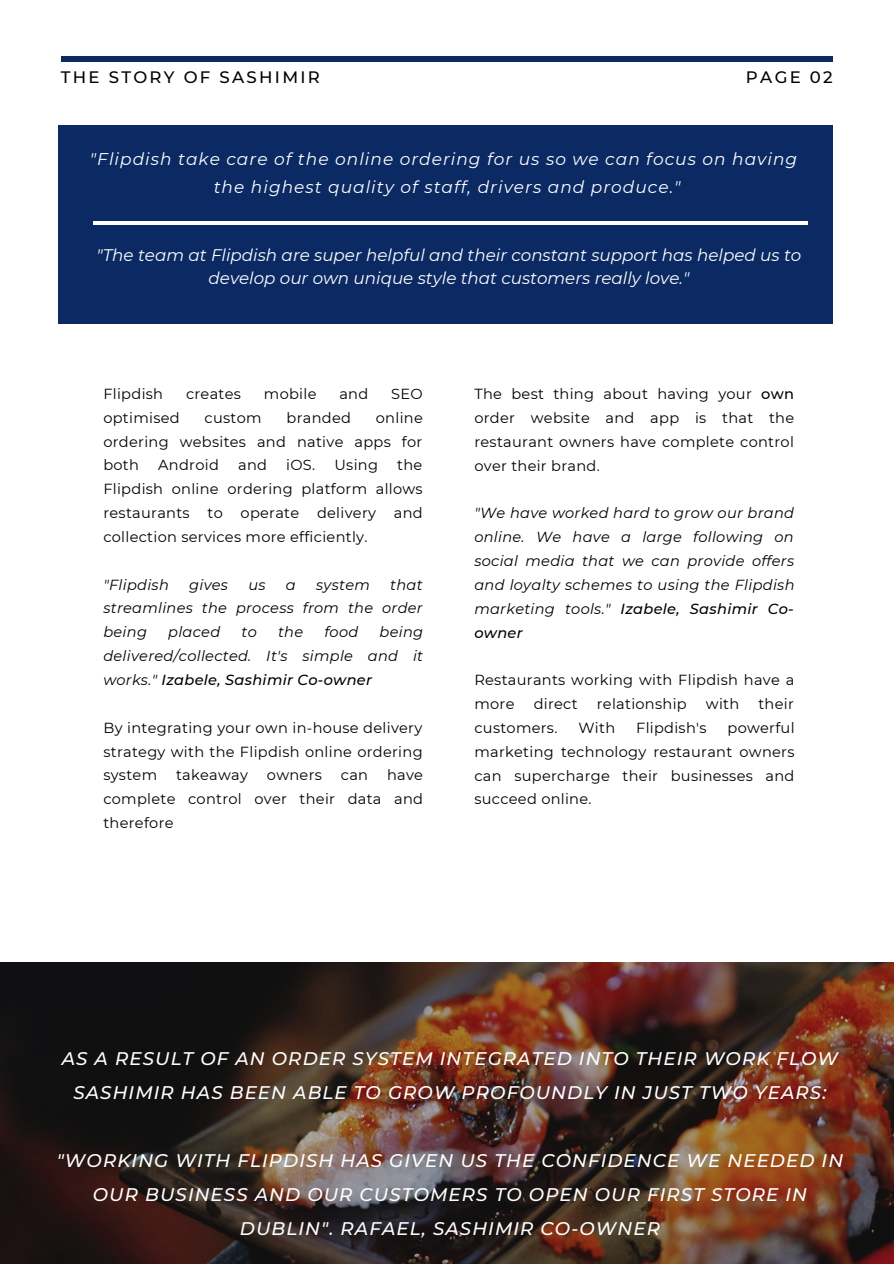
<style>
.page{position:relative;width:894px;height:1264px;background:#fff}
.page>*{position:absolute;margin:0;border:0;box-sizing:border-box;transform-origin:0 0}
.t1{font:italic 500 18.3px/34px "Montserrat";letter-spacing:.06em;color:#fff;text-align:center}
.t2{font:italic 16.95px/28.2px "Montserrat";letter-spacing:.06em;color:#fff;text-align:center}
.t3{font:italic 16.65px/23px "Montserrat";color:#fff;text-align:center}
.t4{font:500 16.5px "Montserrat";letter-spacing:.14em;color:#000}
.t5{font:14.55px/23.9px "Montserrat";letter-spacing:.02em;color:#000;text-align:justify}
.t6{font:italic 14.55px/23.9px "Montserrat";letter-spacing:.02em;color:#000;text-align:justify}
.s1{font-weight:500}
</style>
<div class="page">
<img style="left:0;top:962px;width:893px;height:301px">
<div style="left:58px;top:126px;width:774px;height:198px;background:#0b2963"></div>
<hr style="left:93px;top:221px;width:714px;height:3px;background:#fff">
<hr style="left:61px;top:57px;width:771px;height:4px;background:#0b2963">
<p class="t4" style="left:61px;top:67px;width:261px">THE STORY OF SASHIMIR</p>
<p class="t4" style="left:745px;top:67px;width:88px">PAGE 02</p>
<p class="t2" style="left:90px;top:144px;width:708px">"Flipdish take care of the online ordering for us so we can focus on having the highest quality of staff, drivers and produce."</p>
<p class="t3" style="left:96px;top:243px;width:706px">"The team at Flipdish are super helpful and their constant support has helped us to develop our own unique style that customers really love."</p>
<p class="t5" style="left:103px;top:381px;width:61px">Flipdish</p>
<p class="t5" style="left:186px;top:381px;width:56px">creates</p>
<p class="t5" style="left:264px;top:381px;width:54px">mobile</p>
<p class="t5" style="left:339px;top:381px;width:30px">and</p>
<p class="t5" style="left:391px;top:381px;width:33px">SEO</p>
<p class="t5" style="left:103px;top:405px;width:78px">optimised</p>
<p class="t5" style="left:204px;top:405px;width:59px">custom</p>
<p class="t5" style="left:286px;top:405px;width:66px">branded</p>
<p class="t5" style="left:103px;top:405px;width:321px;text-indent:272px">online ordering websites and native apps for both</p>
<p class="t5" style="left:103px;top:453px;width:321px;text-indent:294px">the Flipdish online ordering platform allows restaurants to operate delivery and collection services more efficiently.</p>
<p class="t6" style="left:103px;top:572px;width:67px">"Flipdish</p>
<p class="t6" style="left:189px;top:572px;width:40px">gives</p>
<p class="t6" style="left:248px;top:572px;width:19px">us</p>
<p class="t6" style="left:286px;top:572px;width:11px">a</p>
<p class="t6" style="left:316px;top:572px;width:55px">system</p>
<p class="t5" style="left:158px;top:453px;width:62px">Android</p>
<p class="t5" style="left:238px;top:453px;width:30px">and</p>
<p class="t5" style="left:286px;top:453px;width:31px">iOS.</p>
<p class="t5" style="left:334px;top:453px;width:45px">Using</p>
<p class="t6" style="left:103px;top:572px;width:321px;text-indent:287px">that streamlines the process from the order being</p>
<p class="t6" style="left:168px;top:620px;width:53px">placed</p>
<p class="t6" style="left:241px;top:620px;width:17px">to</p>
<p class="t6" style="left:278px;top:620px;width:27px">the</p>
<p class="t6" style="left:324px;top:620px;width:35px">food</p>
<p class="t6" style="left:103px;top:620px;width:321px;text-indent:276px">being delivered/collected. It's simple and it works." <span class="s1">Izabele, Sashimir Co-owner</span></p>
<p class="t5" style="left:103px;top:715px;width:321px">By integrating your own in-house delivery strategy with the Flipdish online ordering system</p>
<p class="t5" style="left:103px;top:763px;width:321px;text-indent:283px">have complete control over their data and therefore</p>
<p class="t5" style="left:176px;top:763px;width:73px">takeaway</p>
<p class="t5" style="left:267px;top:763px;width:56px">owners</p>
<p class="t5" style="left:341px;top:763px;width:29px">can</p>
<p class="t5" style="left:474px;top:382px;width:321px">The best thing about having your <span class="s1">own </span>order website and app is that the restaurant owners have complete control over their brand.</p>
<p class="t6" style="left:474px;top:501px;width:321px">"We have worked hard to grow our brand online. We have a large following on social media that we can provide offers and loyalty schemes to using the Flipdish marketing tools." <span class="s1">Izabele, Sashimir Co&shy;owner</span></p>
<p class="t5" style="left:474px;top:668px;width:321px">Restaurants working with Flipdish have a more</p>
<p class="t5" style="left:533px;top:692px;width:45px">direct</p>
<p class="t5" style="left:596px;top:692px;width:91px">relationship</p>
<p class="t5" style="left:705px;top:692px;width:35px">with</p>
<p class="t5" style="left:758px;top:692px;width:37px">their</p>
<p class="t5" style="left:474px;top:715px;width:84px">customers.</p>
<p class="t5" style="left:578px;top:715px;width:38px">With</p>
<p class="t5" style="left:636px;top:715px;width:72px">Flipdish's</p>
<p class="t5" style="left:474px;top:715px;width:321px;text-indent:253px">powerful marketing technology restaurant owners can supercharge their businesses and succeed online.</p>
<p class="t1" style="left:62px;top:1041px;width:777px">AS A RESULT OF AN ORDER SYSTEM INTEGRATED INTO THEIR WORK FLOW<br>SASHIMIR HAS BEEN ABLE TO GROW PROFOUNDLY IN JUST TWO YEARS:</p>
<p class="t1" style="left:57px;top:1143px;width:787px">"WORKING WITH FLIPDISH HAS GIVEN US THE CONFIDENCE WE NEEDED IN<br>OUR BUSINESS AND OUR CUSTOMERS TO OPEN OUR FIRST STORE IN<br>DUBLIN". RAFAEL, SASHIMIR CO-OWNER</p>
</div>
